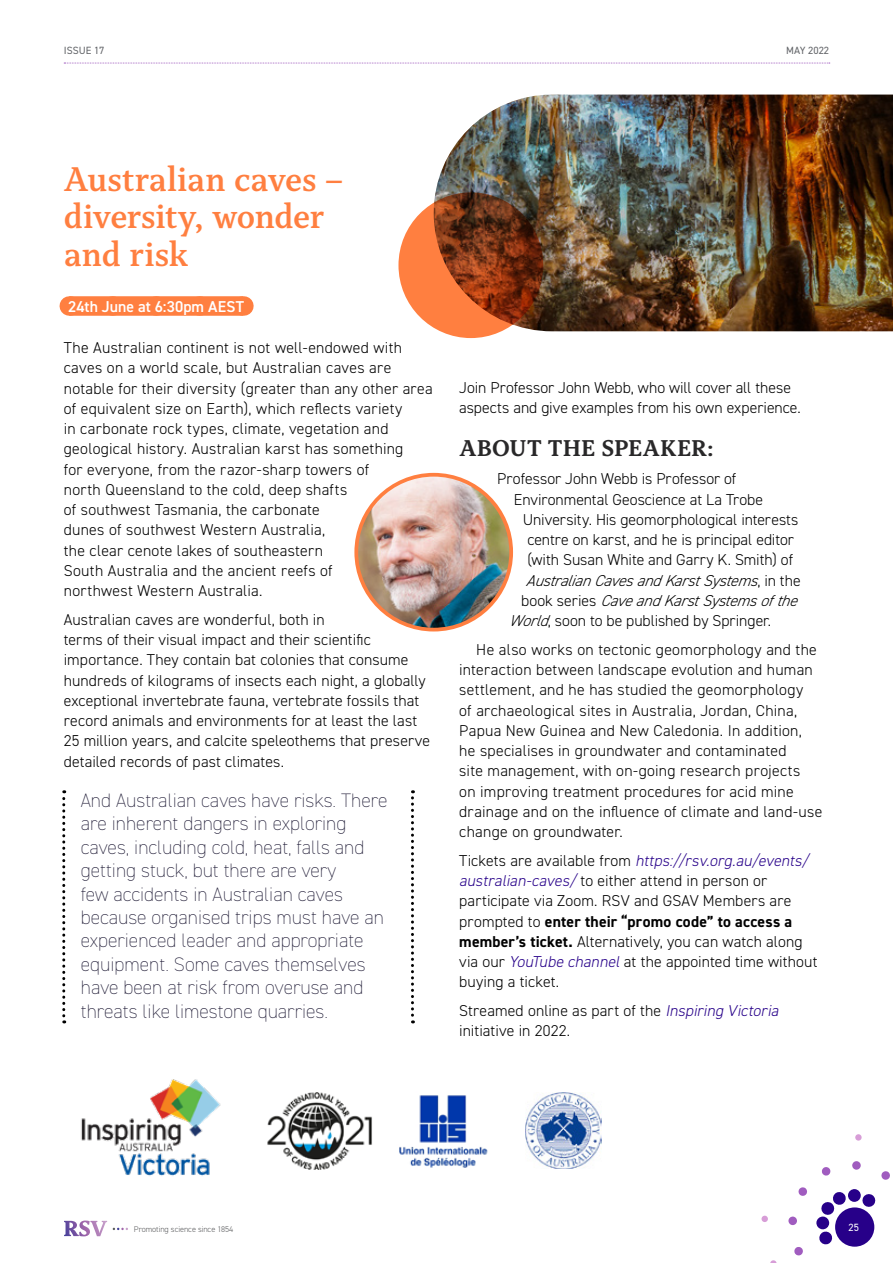
<style>
.page{position:relative;width:893px;height:1263px;background:#fff}
.page>*{position:absolute;margin:0;border:0;box-sizing:border-box;transform-origin:0 0}
.t1{font:600 36px/37.5px "Capitolina";letter-spacing:-.005em;color:#ff7f40}
.t2{font:700 24px "Capitolina";letter-spacing:.005em;color:#292829}
.t3{font:200 19.5px/23.4px "DIN2014";color:#1d1934}
.t4{font:300 15.75px/20.2px "DIN2014";letter-spacing:.01em;color:#000}
.t5{font:italic 300 15.75px "DIN2014";letter-spacing:-.015em;color:#000}
.t6{font:600 15.75px "DIN2014";color:#fff}
.t7{font:10.5px "DIN2014";color:#636569}
.t8{font:10.5px "DIN2014";color:#fff}
.t9{font:300 8.25px "DIN2014";letter-spacing:-.005em;color:#58595b}
.s1{font-style:normal}
.s2{font-style:italic}
.s3{font-style:italic;color:#270089}
.s4{font-weight:700}
</style>
<div class="page">
<img style="left:267px;top:1092px;width:221px;height:77px">
<img style="left:525px;top:1093px;width:76px;height:75px">
<svg style="left:862px;top:1194px;width:14px;height:13px"></svg>
<svg style="left:881px;top:1171px;width:9px;height:9px"></svg>
<div style="left:848px;top:1189px;width:13px;height:13px;background:#270089;border-radius:50%"></div>
<div style="left:852px;top:1161px;width:9px;height:9px;background:#a05cbf;border-radius:50%"></div>
<div style="left:855px;top:1134px;width:7px;height:7px;background:#d79dd7;border-radius:50%"></div>
<svg style="left:821px;top:1167px;width:10px;height:9px"></svg>
<svg style="left:821px;top:1192px;width:25px;height:24px"></svg>
<svg style="left:798px;top:1187px;width:9px;height:9px"></svg>
<div style="left:816px;top:1216px;width:13px;height:13px;background:#270089;border-radius:50%"></div>
<div style="left:788px;top:1216px;width:9px;height:9px;background:#a05cbf;border-radius:50%"></div>
<div style="left:761px;top:1215px;width:7px;height:7px;background:#d79dd7;border-radius:50%"></div>
<svg style="left:819px;top:1231px;width:14px;height:14px"></svg>
<svg style="left:794px;top:1247px;width:9px;height:9px"></svg>
<svg style="left:770px;top:1260px;width:7px;height:3px"></svg>
<svg style="left:64px;top:63px;width:766px;height:1px"></svg>
<div style="left:835px;top:1207px;width:39px;height:40px;background:#270089;border-radius:50%"></div>
<svg style="left:64px;top:1220px;width:43px;height:16px"></svg>
<svg style="left:113px;top:1228px;width:15px;height:2px"></svg>
<div style="left:69px;top:296px;width:174px;height:20px;background:#ff7f40"></div>
<svg style="left:113px;top:296px;width:108px;height:20px"></svg>
<svg style="left:243px;top:296px;width:1px;height:20px"></svg>
<svg style="left:62px;top:790px;width:3px;height:233px"></svg>
<svg style="left:411px;top:790px;width:3px;height:233px"></svg>
<img style="left:434px;top:95px;width:459px;height:236px">
<svg style="left:398px;top:192px;width:145px;height:146px;background:#aa4f25"></svg>
<img style="left:356px;top:475px;width:155px;height:155px;border-radius:77px">
<div style="left:354px;top:473px;width:159px;height:158px;border:4px solid #ff7f40;border-radius:50%"></div>
<img style="left:81px;top:1079px;width:140px;height:97px">
<p class="t7" style="left:64px;top:44px;width:42px">ISSUE 17</p>
<p class="t7" style="left:786px;top:44px;width:44px">MAY 2022</p>
<h1 class="t1" style="left:64px;top:160px;width:281px">Australian caves – diversity, wonder and risk</h1>
<p class="t6" style="left:68px;top:296px;width:178px">24th June at 6:30pm AEST</p>
<p class="t4" style="left:64px;top:337px;width:370px">The Australian continent is not well-endowed with caves on a world scale, but Australian caves are notable for their diversity (greater than any other area of equivalent size on Earth), which reflects variety<br>in carbonate rock types, climate, vegetation and geological history. Australian karst has something<br>for everyone, from the razor-sharp towers of<br>north Queensland to the cold, deep shafts<br>of southwest Tasmania, the carbonate<br>dunes of southwest Western Australia,<br>the clear cenote lakes of southeastern<br>South Australia and the ancient reefs of<br>northwest Western Australia.</p>
<p class="t4" style="left:64px;top:609px;width:368px">Australian caves are wonderful, both in<br>terms of their visual impact and their scientific importance. They contain bat colonies that consume hundreds of kilograms of insects each night, a globally exceptional invertebrate fauna, vertebrate fossils that record animals and environments for at least the last 25 million years, and calcite speleothems that preserve detailed records of past climates.</p>
<p class="t3" style="left:81px;top:789px;width:308px">And Australian caves have risks. There are inherent dangers in exploring caves, including cold, heat, falls and getting stuck, but there are very<br>few accidents in Australian caves because organised trips must have an experienced leader and appropriate equipment. Some caves themselves have been at risk from overuse and threats like limestone quarries.</p>
<p class="t4" style="left:459px;top:377px;width:343px">Join Professor John Webb, who will cover all these aspects and give examples from his own experience.</p>
<h2 class="t2" style="left:459px;top:433px;width:256px">ABOUT THE SPEAKER:</h2>
<p class="t4" style="left:497px;top:469px;width:241px">Professor John Webb is Professor of</p>
<p class="t4" style="left:514px;top:489px;width:251px">Environmental Geoscience at La Trobe</p>
<p class="t4" style="left:523px;top:509px;width:277px">University. His geomorphological interests</p>
<p class="t4" style="left:527px;top:529px;width:268px">centre on karst, and he is principal editor</p>
<p class="t4" style="left:527px;top:550px;width:267px">(with Susan White and Garry K. Smith) of</p>
<p class="t5" style="left:526px;top:570px;width:276px">Australian Caves and Karst Systems<span class="s1">, i n t h e</span></p>
<p class="t5" style="left:521px;top:591px;width:280px"><span class="s1">book series</span> Cave and Karst Systems of the</p>
<p class="t4" style="left:509px;top:610px;width:263px"><span class="s2">World</span>, soon to be published by Springer.</p>
<p class="t4" style="left:459px;top:639px;width:365px;text-indent:17px">He also works on tectonic geomorphology and the interaction between landscape evolution and human settlement, and he has studied the geomorphology<br>of archaeological sites in Australia, Jordan, China, Papua New Guinea and New Caledonia. In addition,<br>he specialises in groundwater and contaminated<br>site management, with on-going research projects<br>on improving treatment procedures for acid mine drainage and on the influence of climate and land-use change on groundwater.</p>
<p class="t4" style="left:459px;top:850px;width:360px">T i c ke t s a re a va i l a b l e f ro m <span class="s3">https://rsv.org.au/events/ australian-caves/</span> to either attend in person or participate via Zoom. RSV and GSAV Members are prompted to <span class="s4">enter their “promo code” to access a member’s ticket.</span> Alternatively, you can watch along via our <span class="s3">YouTube channel</span>at the appointed time without buying a ticket.</p>
<p class="t4" style="left:459px;top:1000px;width:324px">Streamed online as part of the <span class="s3">Inspiring Victoria </span>initiative in 2022.</p>
<p class="t9" style="left:134px;top:1224px;width:101px">Promoting science since 1854</p>
<p class="t8" style="left:849px;top:1221px;width:12px">25</p>
</div>
